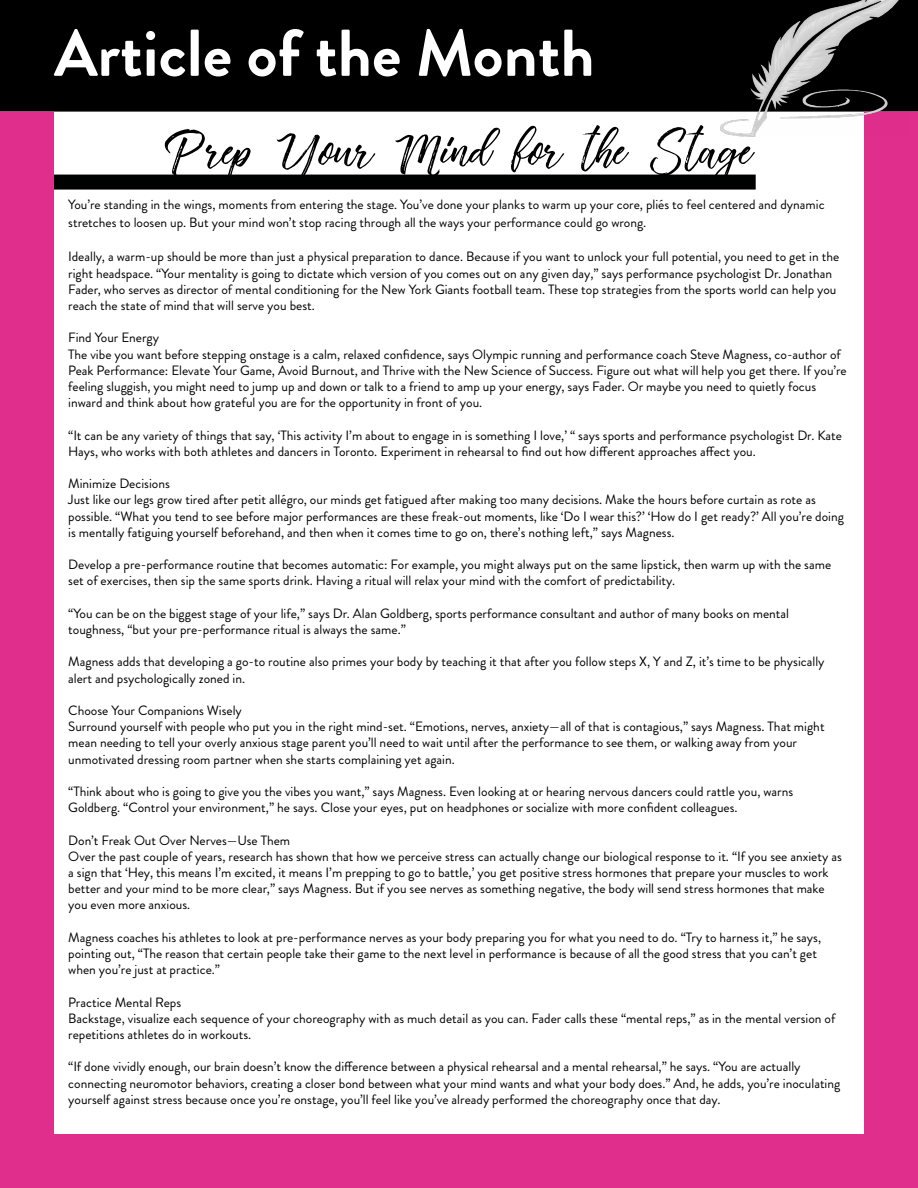
<style>
.page{position:relative;width:918px;height:1188px;background:#fff}
.page>*{position:absolute;margin:0;border:0;box-sizing:border-box;transform-origin:0 0}
.t1{font:700 66px "Brandon Grotesque";color:#fff}
.t2{font:54px "Vincentia";color:#000}
.t3{font:13.5px/16.2px "Brandon Grotesque";color:#000}
</style>
<div class="page">
<div style="left:1px;top:1px;width:916px;height:110px;background:#000"></div>
<div style="left:0;top:0;width:918px;height:112px;border:2px solid #000"></div>
<div style="left:1px;top:112px;width:52px;height:1075px;background:#e02e8d"></div>
<div style="left:0;top:112px;width:54px;height:1076px;border:2px solid #e02e8d"></div>
<div style="left:865px;top:112px;width:52px;height:1075px;background:#e02e8d"></div>
<div style="left:864px;top:112px;width:54px;height:1076px;border:2px solid #e02e8d"></div>
<div style="left:1px;top:1135px;width:916px;height:52px;background:#e02e8d"></div>
<div style="left:0;top:1134px;width:918px;height:54px;border:2px solid #e02e8d"></div>
<img style="left:720px;top:0;width:188px;height:137px">
<div style="left:55px;top:175px;width:700px;height:14px;background:#000101"></div>
<div style="left:54px;top:175px;width:702px;height:15px;border:2px solid #000"></div>
<h1 class="t1" style="left:54px;top:7px;width:542px">Article of the Month</h1>
<h2 class="t2" style="left:165px;top:123px;width:590px">Prep Your Mind for the Stage</h2>
<p class="t3" style="left:68px;top:196px;width:758px;line-height:18px">You’re standing in the wings, moments from entering the stage. You’ve done your planks to warm up your core, pliés to feel centered and dynamic stretches to loosen up. But your mind won’t stop racing through all the ways your performance could go wrong.</p>
<p class="t3" style="left:68px;top:249px;width:773px">Ideally, a warm-up should be more than just a physical preparation to dance. Because if you want to unlock your full potential, you need to get in the right headspace. “Your mentality is going to dictate which version of you comes out on any given day,” says performance psychologist Dr. Jonathan Fader, who serves as director of mental conditioning for the New York Giants football team. These top strategies from the sports world can help you reach the state of mind that will serve you best.</p>
<p class="t3" style="left:68px;top:330px;width:780px">Find Your Energy<br>The vibe you want before stepping onstage is a calm, relaxed confidence, says Olympic running and performance coach Steve Magness, co-author of Peak Performance: Elevate Your Game, Avoid Burnout, and Thrive with the New Science of Success. Figure out what will help you get there. If you’re feeling sluggish, you might need to jump up and down or talk to a friend to amp up your energy, says Fader. Or maybe you need to quietly focus inward and think about how grateful you are for the opportunity in front of you.</p>
<p class="t3" style="left:68px;top:427px;width:775px">“It can be any variety of things that say, ‘This activity I’m about to engage in is something I love,’ “ says sports and performance psychologist Dr. Kate<br>Hays, who works with both athletes and dancers in Toronto. Experiment in rehearsal to find out how different approaches affect you.</p>
<p class="t3" style="left:68px;top:476px;width:777px">Minimize Decisions<br>Just like our legs grow tired after petit allégro, our minds get fatigued after making too many decisions. Make the hours before curtain as rote as possible. “What you tend to see before major performances are these freak-out moments, like ‘Do I wear this?’ ‘How do I get ready?’ All you’re doing is mentally fatiguing yourself beforehand, and then when it comes time to go on, there’s nothing left,” says Magness.</p>
<p class="t3" style="left:68px;top:557px;width:764px">Develop a pre-performance routine that becomes automatic: For example, you might always put on the same lipstick, then warm up with the same set of exercises, then sip the same sports drink. Having a ritual will relax your mind with the comfort of predictability.</p>
<p class="t3" style="left:68px;top:605px;width:722px">“You can be on the biggest stage of your life,” says Dr. Alan Goldberg, sports performance consultant and author of many books on mental toughness, “but your pre-performance ritual is always the same.”</p>
<p class="t3" style="left:68px;top:654px;width:758px">Magness adds that developing a go-to routine also primes your body by teaching it that after you follow steps X, Y and Z, it’s time to be physically alert and psychologically zoned in.</p>
<p class="t3" style="left:68px;top:702px;width:758px">Choose Your Companions Wisely<br>Surround yourself with people who put you in the right mind-set. “Emotions, nerves, anxiety—all of that is contagious,” says Magness. That might mean needing to tell your overly anxious stage parent you’ll need to wait until after the performance to see them, or walking away from your unmotivated dressing room partner when she starts complaining yet again.</p>
<p class="t3" style="left:68px;top:783px;width:727px">“Think about who is going to give you the vibes you want,” says Magness. Even looking at or hearing nervous dancers could rattle you, warns<br>Goldberg. “Control your environment,” he says. Close your eyes, put on headphones or socialize with more confident colleagues.</p>
<p class="t3" style="left:68px;top:832px;width:775px">Don’t Freak Out Over Nerves—Use Them<br>Over the past couple of years, research has shown that how we perceive stress can actually change our biological response to it. “If you see anxiety as a sign that ‘Hey, this means I’m excited, it means I’m prepping to go to battle,’ you get positive stress hormones that prepare your muscles to work better and your mind to be more clear,” says Magness. But if you see nerves as something negative, the body will send stress hormones that make you even more anxious.</p>
<p class="t3" style="left:68px;top:929px;width:754px">Magness coaches his athletes to look at pre-performance nerves as your body preparing you for what you need to do. “Try to harness it,” he says, pointing out, “The reason that certain people take their game to the next level in performance is because of all the good stress that you can’t get when you’re just at practice.”</p>
<p class="t3" style="left:68px;top:994px;width:769px">Practice Mental Reps<br>Backstage, visualize each sequence of your choreography with as much detail as you can. Fader calls these “mental reps,” as in the mental version of repetitions athletes do in workouts.</p>
<p class="t3" style="left:68px;top:1059px;width:774px">“If done vividly enough, our brain doesn’t know the difference between a physical rehearsal and a mental rehearsal,” he says. “You are actually connecting neuromotor behaviors, creating a closer bond between what your mind wants and what your body does.” And, he adds, you’re inoculating yourself against stress because once you’re onstage, you’ll feel like you’ve already performed the choreography once that day.</p>
</div>
